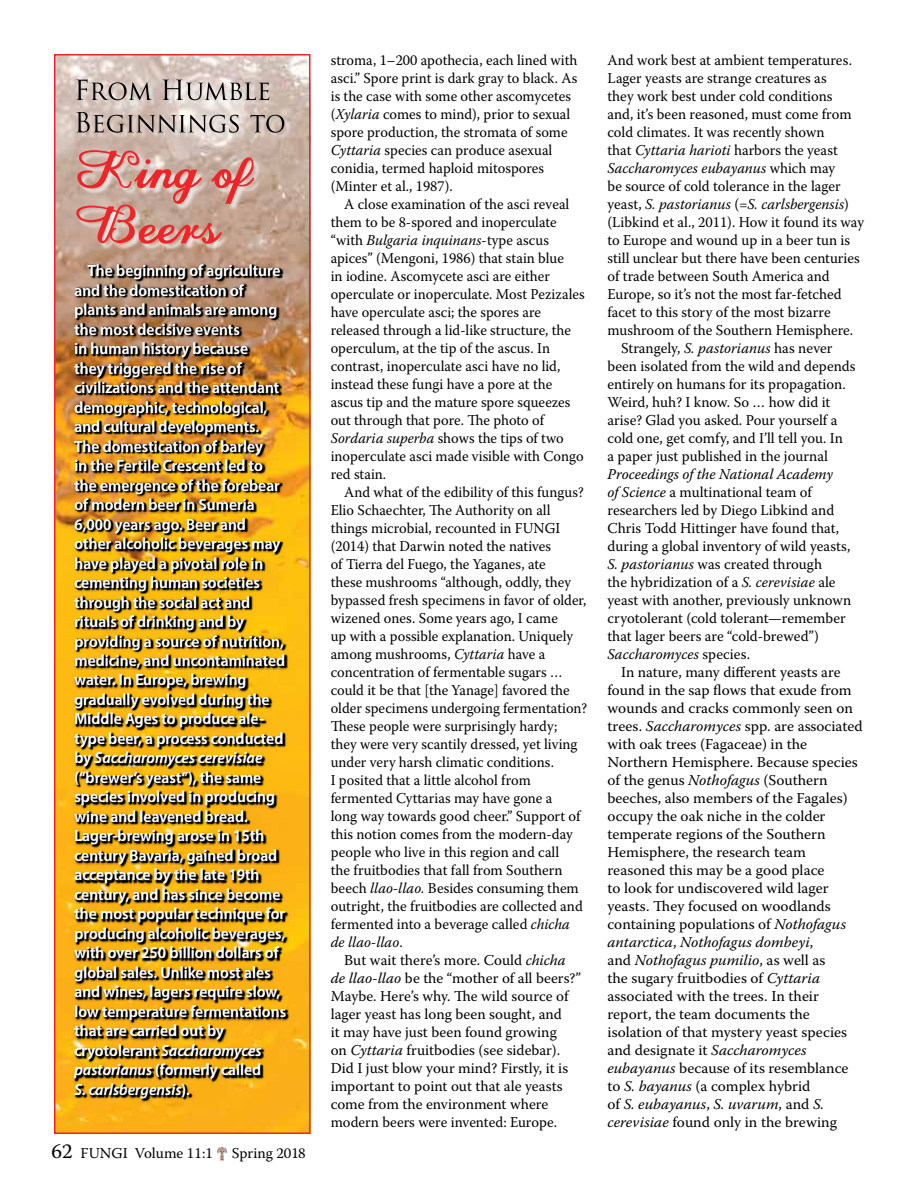
<style>
.page{position:relative;width:918px;height:1188px;background:#fff}
.page>*{position:absolute;margin:0;border:0;box-sizing:border-box;transform-origin:0 0}
.t1{font:600 16.2px/19.5px "Myriad Pro";color:#fff}
.t2{font:15px/18px "Warnock Pro";color:#000}
.t3{font:15px/18px "Warnock Pro";color:#000;scale:.96 1}
.t4{font:italic 15px "Warnock Pro";color:#000}
.s1{font-style:italic}
.s2{font-size:21px}
.s3{font-style:normal}
</style>
<div class="page">
<img style="left:57px;top:54px;width:254px;height:1080px">
<div style="left:54px;top:54px;width:256px;height:1080px;border:2px solid #ee2528"></div>
<div style="left:78px;top:81px;width:213px;height:170px;background:#fff;opacity:.68"></div>
<svg style="left:74px;top:150px;width:183px;height:94px;background:#d2958b"></svg>
<svg style="left:76px;top:112px;width:208px;height:21px;background:#afa29b"></svg>
<svg style="left:76px;top:79px;width:193px;height:21px;background:#b0a5a0"></svg>
<img style="left:74px;top:265px;width:214px;height:836px">
<img style="left:217px;top:1147px;width:10px;height:14px">
<p class="t1" style="left:74px;top:260px;width:213px;text-indent:13px">The beginning of agriculture and the domestication of plants and animals are among the most decisive events<br>in human history because<br>they triggered the rise of civilizations and the attendant demographic, technological, and cultural developments.<br>The domestication of barley<br>in the Fertile Crescent led to the emergence of the forebear of modern beer in Sumeria<br>6,000 years ago. Beer and other alcoholic beverages may have played a pivotal role in cementing human societies through the social act and rituals of drinking and by providing a source of nutrition, medicine, and uncontaminated water. In Europe, brewing gradually evolved during the<br>Middle Ages to produce ale&shy;type beer, a process conducted by <span class="s1">Saccharomyces cerevisiae </span>(“brewer’s yeast”), the same species involved in producing wine and leavened bread.<br>Lager-brewing arose in 15th century Bavaria, gained broad acceptance by the late 19th century, and has since become the most popular technique for producing alcoholic beverages, with over 250 billion dollars of global sales. Unlike most ales and wines, lagers require slow, low temperature fermentations that are carried out by cryotolerant <span class="s1">Saccharomyces pastorianus</span> (formerly called<br><span class="s1">S. carlsbergensis</span>).</p>
<p class="t2" style="left:52px;top:1144px;width:163px"><span class="s2">62</span> FUNGI Volume 11:1</p>
<p class="t2" style="left:232px;top:1144px;width:75px">Spring 2018</p>
<p class="t3" style="left:331px;top:51px;width:259px">stroma, 1–200 apothecia, each lined with asci.” Spore print is dark gray to black. As is the case with some other ascomycetes (<span class="s1">Xylaria</span> comes to mind), prior to sexual spore production, the stromata of some <span class="s1">Cyttaria</span> species can produce asexual conidia, termed haploid mitospores (Minter et al., 1987).</p>
<p class="t3" style="left:331px;top:195px;width:266px;text-indent:13px">A close examination of the asci reveal them to be 8-spored and inoperculate “with <span class="s1">Bulgaria inquinans</span>-type ascus apices” (Mengoni, 1986) that stain blue<br>in iodine. Ascomycete asci are either operculate or inoperculate. Most Pezizales have operculate asci; the spores are released through a lid-like structure, the operculum, at the tip of the ascus. In contrast, inoperculate asci have no lid, instead these fungi have a pore at the ascus tip and the mature spore squeezes out through that pore. The photo of <span class="s1">Sordaria superba</span> shows the tips of two inoperculate asci made visible with Congo red stain.</p>
<p class="t3" style="left:331px;top:483px;width:269px;text-indent:13px">And what of the edibility of this fungus?<br>Elio Schaechter, The Authority on all things microbial, recounted in FUNGI (2014) that Darwin noted the natives<br>of Tierra del Fuego, the Yaganes, ate<br>these mushrooms “although, oddly, they bypassed fresh specimens in favor of older, wizened ones. Some years ago, I came<br>up with a possible explanation. Uniquely among mushrooms, <span class="s1">Cyttaria</span> have a concentration of fermentable sugars … could it be that [the Yanage] favored the older specimens undergoing fermentation?<br>These people were surprisingly hardy;<br>they were very scantily dressed, yet living under very harsh climatic conditions.<br>I posited that a little alcohol from fermented Cyttarias may have gone a<br>long way towards good cheer.” Support of this notion comes from the modern-day people who live in this region and call<br>the fruitbodies that fall from Southern beech <span class="s1">llao-llao.</span> Besides consuming them outright, the fruitbodies are collected and fermented into a beverage called <span class="s1">chicha de llao-llao</span>.</p>
<p class="t2" style="left:331px;top:951px;width:252px;text-indent:14px">But wait there’s more. Could <span class="s1">chicha de llao-llao</span> be the “mother of all beers?” Maybe. Here’s why. The wild source of lager yeast has long been sought, and<br>it may have just been found growing<br>on <span class="s1">Cyttaria</span> fruitbodies (see sidebar).<br>Did I just blow your mind? Firstly, it is important to point out that ale yeasts come from the environment where modern beers were invented: Europe.</p>
<p class="t2" style="left:608px;top:51px;width:246px">And work best at ambient temperatures.</p>
<p class="t2" style="left:608px;top:69px;width:221px">Lager yeasts are strange creatures as</p>
<p class="t2" style="left:608px;top:87px;width:226px">they work best under cold conditions</p>
<p class="t2" style="left:608px;top:105px;width:246px">and, it’s been reasoned, must come from</p>
<p class="t2" style="left:608px;top:123px;width:219px">cold climates. It was recently shown</p>
<p class="t2" style="left:608px;top:141px;width:232px">that <span class="s1">Cyttaria harioti</span> harbors the yeast</p>
<p class="t4" style="left:608px;top:159px;width:229px">Saccharomyces eubayanus <span class="s3">which may</span></p>
<p class="t2" style="left:608px;top:177px;width:235px">be source of cold tolerance in the lager</p>
<p class="t4" style="left:608px;top:195px;width:243px"><span class="s3">yeast,</span> S. pastorianus <span class="s3">(=</span>S. carlsbergensis<span class="s3">)</span></p>
<p class="t2" style="left:608px;top:213px;width:258px">(Libkind et al., 2011). How it found its way</p>
<p class="t2" style="left:608px;top:231px;width:244px">to Europe and wound up in a beer tun is</p>
<p class="t2" style="left:608px;top:249px;width:254px">still unclear but there have been centuries</p>
<p class="t2" style="left:608px;top:267px;width:224px">of trade between South America and</p>
<p class="t2" style="left:608px;top:285px;width:236px">Europe, so it’s not the most far-fetched</p>
<p class="t2" style="left:608px;top:303px;width:225px">facet to this story of the most bizarre</p>
<p class="t2" style="left:608px;top:321px;width:247px">mushroom of the Southern Hemisphere.</p>
<p class="t2" style="left:621px;top:339px;width:213px">Strangely, <span class="s1">S. pastorianus</span> has never</p>
<p class="t2" style="left:608px;top:357px;width:250px">been isolated from the wild and depends</p>
<p class="t2" style="left:608px;top:375px;width:240px">entirely on humans for its propagation.</p>
<p class="t2" style="left:608px;top:393px;width:225px">Weird, huh? I know. So … how did it</p>
<p class="t2" style="left:608px;top:411px;width:231px">arise? Glad you asked. Pour yourself a</p>
<p class="t2" style="left:608px;top:429px;width:237px">cold one, get comfy, and I’ll tell you. In</p>
<p class="t2" style="left:608px;top:447px;width:222px">a paper just published in the journal</p>
<p class="t2" style="left:608px;top:465px;width:245px"><span class="s1">Proceedings of the National Academy<br>of Science</span> a multinational team of researchers led by Diego Libkind and Chris Todd Hittinger have found that, during a global inventory of wild yeasts, <span class="s1">S. pastorianus</span> was created through<br>the hybridization of a <span class="s1">S. cerevisiae</span> ale yeast with another, previously unknown cryotolerant (cold tolerant—remember that lager beers are “cold-brewed”)<br><span class="s1">Saccharomyces</span> species.</p>
<p class="t2" style="left:607px;top:663px;width:257px;text-indent:14px">In nature, many different yeasts are found in the sap flows that exude from wounds and cracks commonly seen on trees. <span class="s1">Saccharomyces</span> spp. are associated with oak trees (Fagaceae) in the Northern Hemisphere. Because species of the genus <span class="s1">Nothofagus</span> (Southern beeches, also members of the Fagales) occupy the oak niche in the colder temperate regions of the Southern Hemisphere, the research team reasoned this may be a good place<br>to look for undiscovered wild lager yeasts. They focused on woodlands containing populations of <span class="s1">Nothofagus antarctica</span>, <span class="s1">Nothofagus dombeyi</span>,<br>and <span class="s1">Nothofagus pumilio</span>, as well as<br>the sugary fruitbodies of <span class="s1">Cyttaria </span>associated with the trees. In their report, the team documents the isolation of that mystery yeast species and designate it <span class="s1">Saccharomyces eubayanus</span> because of its resemblance to <span class="s1">S. bayanus</span> (a complex hybrid<br>of <span class="s1">S. eubayanus</span>, <span class="s1">S. uvarum</span>, and <span class="s1">S. cerevisiae</span> found only in the brewing</p>
</div>
